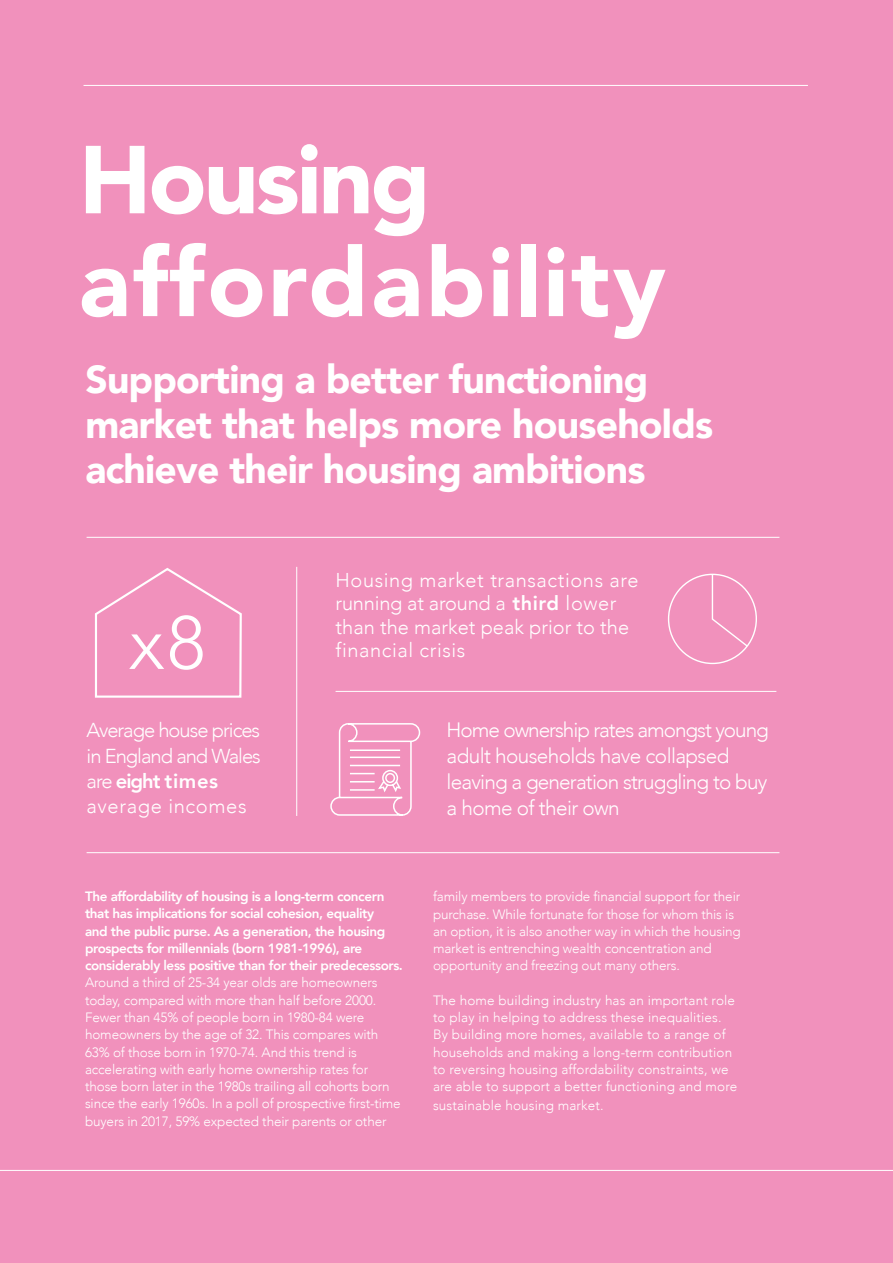
<style>
.page{position:relative;width:893px;height:1263px;background:#f191bc}
.page>*{position:absolute;margin:0;border:0;box-sizing:border-box;transform-origin:0 0}
.t1{font:900 95.25px/102.8px "Avenir";letter-spacing:.03em;color:#fff}
.t2{font:300 74.7px "Avenir";color:#fff}
.t3{font:900 39px/45px "Avenir";letter-spacing:-.02em;color:#fff}
.t4{font:300 20.7px/26px "Avenir";letter-spacing:-.04em;color:#fff}
.t5{font:300 20.1px/25.2px "Avenir";letter-spacing:-.05em;color:#fff}
.t6{font:300 19.95px/23.4px "Avenir";letter-spacing:.03em;color:#fff}
.t7{font:300 13.5px/17.2px "Avenir";letter-spacing:-.01em;color:#fff}
.t8{font:300 13.5px/17.2px "Avenir";letter-spacing:.01em;color:#fff}
.t9{font:800 13.5px/17.2px "Avenir";letter-spacing:-.03em;color:#fff}
.s1{font-weight:800}
</style>
<div class="page">
<hr style="left:87px;top:537px;width:692px;height:1px;background:#fff">
<hr style="left:87px;top:852px;width:692px;height:1px;background:#fff">
<hr style="left:296px;top:567px;width:1px;height:249px;background:#fff">
<hr style="left:336px;top:691px;width:440px;height:1px;background:#fff">
<svg style="left:330px;top:723px;width:91px;height:93px"></svg>
<svg style="left:667px;top:573px;width:90px;height:92px"></svg>
<svg style="left:95px;top:568px;width:147px;height:130px"></svg>
<hr style="left:84px;top:85px;width:724px;height:1px;background:#fff">
<hr style="left:0;top:1170px;width:893px;height:1px;background:#fff">
<h1 class="t1" style="left:79px;top:126px;width:588px">Housing affordability</h1>
<h3 class="t3" style="left:85px;top:356px;width:629px">Supporting a better functioning market that helps more households achieve their housing ambitions</h3>
<h2 class="t2" style="left:129px;top:599px;width:78px">x8</h2>
<h3 class="t5" style="left:87px;top:718px;width:176px">Average house prices in England and Wales are <span class="s1">eight times </span>average incomes</h3>
<h3 class="t6" style="left:336px;top:568px;width:304px">Housing market transactions are running at around a <span class="s1">third</span> lower than the market peak prior to the financial crisis</h3>
<h3 class="t4" style="left:447px;top:717px;width:324px">Home ownership rates amongst young adult households have collapsed leaving a generation struggling to buy a home of their own</h3>
<p class="t9" style="left:85px;top:888px;width:319px">The affordability of housing is a long-term concern that has implications for social cohesion, equality<br>and the public purse. As a generation, the housing prospects for millennials (born 1981-1996), are considerably less positive than for their predecessors.</p>
<p class="t7" style="left:85px;top:974px;width:317px">Around a third of 25-34 year olds are homeowners today, compared with more than half before 2000.<br>Fewer than 45% of people born in 1980-84 were homeowners by the age of 32. This compares with 63% of those born in 1970-74. And this trend is accelerating with early home ownership rates for those born later in the 1980s trailing all cohorts born since the early 1960s. In a poll of prospective first-time buyers in 2017, 59% expected their parents or other</p>
<p class="t7" style="left:433px;top:888px;width:309px">family members to provide financial support for their purchase. While fortunate for those for whom this is an option, it is also another way in which the housing market is entrenching wealth concentration and opportunity and freezing out many others.</p>
<p class="t8" style="left:433px;top:991px;width:306px">The home building industry has an important role to play in helping to address these inequalities.<br>By building more homes, available to a range of households and making a long-term contribution to reversing housing affordability constraints, we are able to support a better functioning and more</p>
<p class="t8" style="left:433px;top:1097px;width:172px">sustainable housing market.</p>
</div>
